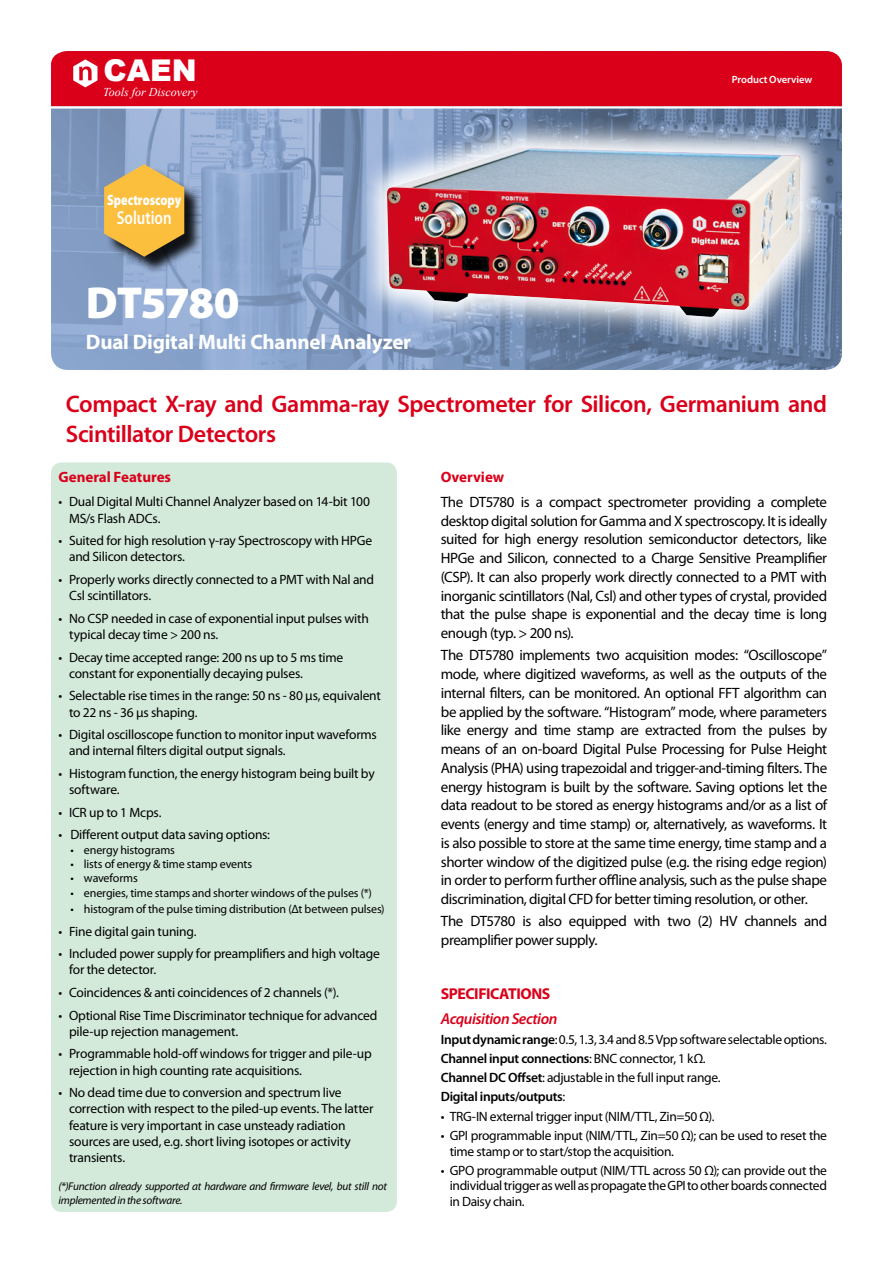
<style>
.page{position:relative;width:893px;height:1263px;background:#fff}
.page>*{position:absolute;margin:0;border:0;box-sizing:border-box;transform-origin:0 0}
.t1{font:900 45px "Myriad Pro";letter-spacing:-.035em;color:#fff}
.t2{font:900 30px "Arial";color:#fff}
.t3{font:600 24px/30px "Myriad Pro";letter-spacing:-.02em;color:#da001a}
.t4{font:700 21px "Myriad Pro";letter-spacing:-.01em;color:#fff}
.t5{font:600 18.75px "Myriad Pro";color:#fff;scale:.8 1}
.t6{font:italic 600 15.75px "Myriad Pro";letter-spacing:-.03em;color:#da001a}
.t7{font:700 15.75px "Myriad Pro";letter-spacing:-.03em;color:#da001a}
.t8{font:15px/18.8px "Myriad Pro";letter-spacing:-.03em;color:#000;text-align:justify}
.t9{font:700 15px "Myriad Pro";letter-spacing:-.005em;color:#da001a}
.t10{font:900 15px "Myriad Pro";color:#fff;scale:.8 1}
.t11{font:13.5px/16.2px "Myriad Pro";letter-spacing:-.02em;color:#000}
.t12{font:12px "Myriad Pro";letter-spacing:-.01em;color:#000}
.t13{font:italic 12px "Times New Roman";color:#fff}
.t14{font:italic 11.25px/13.5px "Myriad Pro";letter-spacing:-.02em;color:#000}
.t15{font:600 10.5px "Myriad Pro";letter-spacing:-.005em;color:#fff}
.s1{font-weight:600}
</style>
<div class="page">
<svg style="left:51px;top:109px;width:791px;height:261px;background:#859dc3"></svg>
<div style="left:51px;top:51px;width:791px;height:55px;background:#da001a"></div>
<div style="left:51px;top:462px;width:346px;height:750px;background:#d3e9da;border-radius:11px"></div>
<div style="left:106px;top:167px;width:97px;height:108px;background:#000;opacity:.9"></div>
<svg style="left:104px;top:164px;width:80px;height:93px;background:#d5ac53"></svg>
<img style="left:355px;top:115px;width:477px;height:233px">
<img style="left:392px;top:148px;width:127px;height:39px">
<h2 class="t2" style="left:104px;top:54px;width:95px">CAEN</h2>
<p class="t13" style="left:103px;top:83px;width:96px">Tools for Discovery</p>
<p class="t10" style="left:107px;top:190px;width:94px">Spectroscopy</p>
<h3 class="t5" style="left:117px;top:206px;width:70px">Solution</h3>
<h1 class="t1" style="left:86px;top:273px;width:155px">DT5780</h1>
<h3 class="t4" style="left:86px;top:328px;width:327px">Dual Digital Multi Channel Analyzer</h3>
<p class="t15" style="left:732px;top:73px;width:82px">Product Overview</p>
<h3 class="t3" style="left:66px;top:389px;width:763px">Compact X-ray and Gamma-ray Spectrometer for Silicon, Germanium and<br>Scintillator Detectors</h3>
<p class="t9" style="left:58px;top:467px;width:114px">General Features</p>
<p class="t11" style="left:69px;top:494px;width:302px;text-indent:-11px">• Dual Digital Multi Channel Analyzer based on 14-bit 100<br>MS/s Flash ADCs.</p>
<p class="t11" style="left:69px;top:532px;width:305px;text-indent:-11px">• Suited for high resolution γ-ray Spectroscopy with HPGe and Silicon detectors.</p>
<p class="t11" style="left:69px;top:571px;width:307px;text-indent:-11px">• Properly works directly connected to a PMT with Nal and<br>Csl scintillators.</p>
<p class="t11" style="left:69px;top:610px;width:301px;text-indent:-11px">• No CSP needed in case of exponential input pulses with typical decay time &gt; 200 ns.</p>
<p class="t11" style="left:69px;top:649px;width:276px;text-indent:-11px">• Decay time accepted range: 200 ns up to 5 ms time constant for exponentially decaying pulses.</p>
<p class="t11" style="left:69px;top:687px;width:313px;text-indent:-11px">• Selectable rise times in the range: 50 ns - 80 µs, equivalent to 22 ns - 36 µs shaping.</p>
<p class="t11" style="left:69px;top:726px;width:309px;text-indent:-11px">• Digital oscilloscope function to monitor input waveforms and internal filters digital output signals.</p>
<p class="t11" style="left:69px;top:765px;width:307px;text-indent:-11px">• Histogram function, the energy histogram being built by software.</p>
<p class="t11" style="left:58px;top:804px;width:105px">• ICR up to 1 Mcps.</p>
<p class="t11" style="left:58px;top:826px;width:213px">• Different output data saving options:</p>
<p class="t12" style="left:70px;top:842px;width:106px">• energy histograms</p>
<p class="t12" style="left:70px;top:857px;width:183px">• lists of energy &amp; time stamp events</p>
<p class="t12" style="left:70px;top:871px;width:69px">• waveforms</p>
<p class="t12" style="left:70px;top:885px;width:303px">• energies, time stamps and shorter windows of the pulses (*)</p>
<p class="t12" style="left:70px;top:902px;width:316px">• histogram of the pulse timing distribution (Δt between pulses)</p>
<p class="t11" style="left:58px;top:923px;width:140px">• Fine digital gain tuning.</p>
<p class="t11" style="left:69px;top:945px;width:312px;text-indent:-11px">• Included power supply for preamplifiers and high voltage for the detector.</p>
<p class="t11" style="left:58px;top:984px;width:282px">• Coincidences &amp; anti coincidences of 2 channels (*).</p>
<p class="t11" style="left:69px;top:1007px;width:310px;text-indent:-11px">• Optional Rise Time Discriminator technique for advanced pile-up rejection management.</p>
<p class="t11" style="left:69px;top:1045px;width:304px;text-indent:-11px">• Programmable hold-off windows for trigger and pile-up rejection in high counting rate acquisitions.</p>
<p class="t11" style="left:69px;top:1084px;width:306px;text-indent:-11px">• No dead time due to conversion and spectrum live correction with respect to the piled-up events. The latter feature is very important in case unsteady radiation sources are used, e.g. short living isotopes or activity transients.</p>
<p class="t14" style="left:58px;top:1180px;width:330px">(*)Function already supported at hardware and firmware level, but still not implemented in the software.</p>
<p class="t9" style="left:441px;top:467px;width:65px">Overview</p>
<p class="t8" style="left:441px;top:492px;width:388px">The DT5780 is a compact spectrometer providing a complete desktop digital solution for Gamma and X spectroscopy. It is ideally suited for high energy resolution semiconductor detectors, like HPGe and Silicon, connected to a Charge Sensitive Preamplifier (CSP). It can also properly work directly connected to a PMT with inorganic scintillators (Nal, Csl) and other types of crystal, provided that the pulse shape is exponential and the decay time is long enough (typ. &gt; 200 ns).</p>
<p class="t8" style="left:441px;top:646px;width:388px">The DT5780 implements two acquisition modes: “Oscilloscope” mode, where digitized waveforms, as well as the outputs of the internal filters, can be monitored. An optional FFT algorithm can be applied by the software. “Histogram” mode, where parameters like energy and time stamp are extracted from the pulses by means of an on-board Digital Pulse Processing for Pulse Height Analysis (PHA) using trapezoidal and trigger-and-timing filters. The energy histogram is built by the software. Saving options let the data readout to be stored as energy histograms and/or as a list of events (energy and time stamp) or, alternatively, as waveforms. It is also possible to store at the same time energy, time stamp and a shorter window of the digitized pulse (e.g. the rising edge region) in order to perform further offline analysis, such as the pulse shape discrimination, digital CFD for better timing resolution, or other.</p>
<p class="t8" style="left:441px;top:911px;width:388px">The DT5780 is also equipped with two (2) HV channels and preamplifier power supply.</p>
<p class="t7" style="left:441px;top:984px;width:111px">SPECIFICATIONS</p>
<p class="t6" style="left:441px;top:1009px;width:118px">Acquisition Section</p>
<p class="t11" style="left:441px;top:1029px;width:388px;line-height:19.2px"><span class="s1">Input dynamic range</span>:0.5,1.3,3.4and8.5Vppsoftwareselectableoptions.<br><span class="s1">Channel input connections</span>: BNC connector, 1 kΩ.<br><span class="s1">Channel DC Offset</span>: adjustable in the full input range.<br><span class="s1">Digital inputs/outputs</span>:</p>
<p class="t11" style="left:441px;top:1108px;width:275px">• TRG-IN external trigger input (NIM/TTL, Zin=50 Ω).</p>
<p class="t11" style="left:450px;top:1127px;width:379px;line-height:15.8px;text-indent:-9px">• GPI programmable input (NIM/TTL, Zin=50 Ω); can be used to reset the time stamp or to start/stop the acquisition.</p>
<p class="t11" style="left:450px;top:1162px;width:379px;line-height:15.8px;text-align:justify;text-indent:-9px">• GPO programmable output (NIM/TTL across 50 Ω); can provide out the individualtriggeraswellaspropagatetheGPItootherboardsconnected in Daisy chain.</p>
</div>
